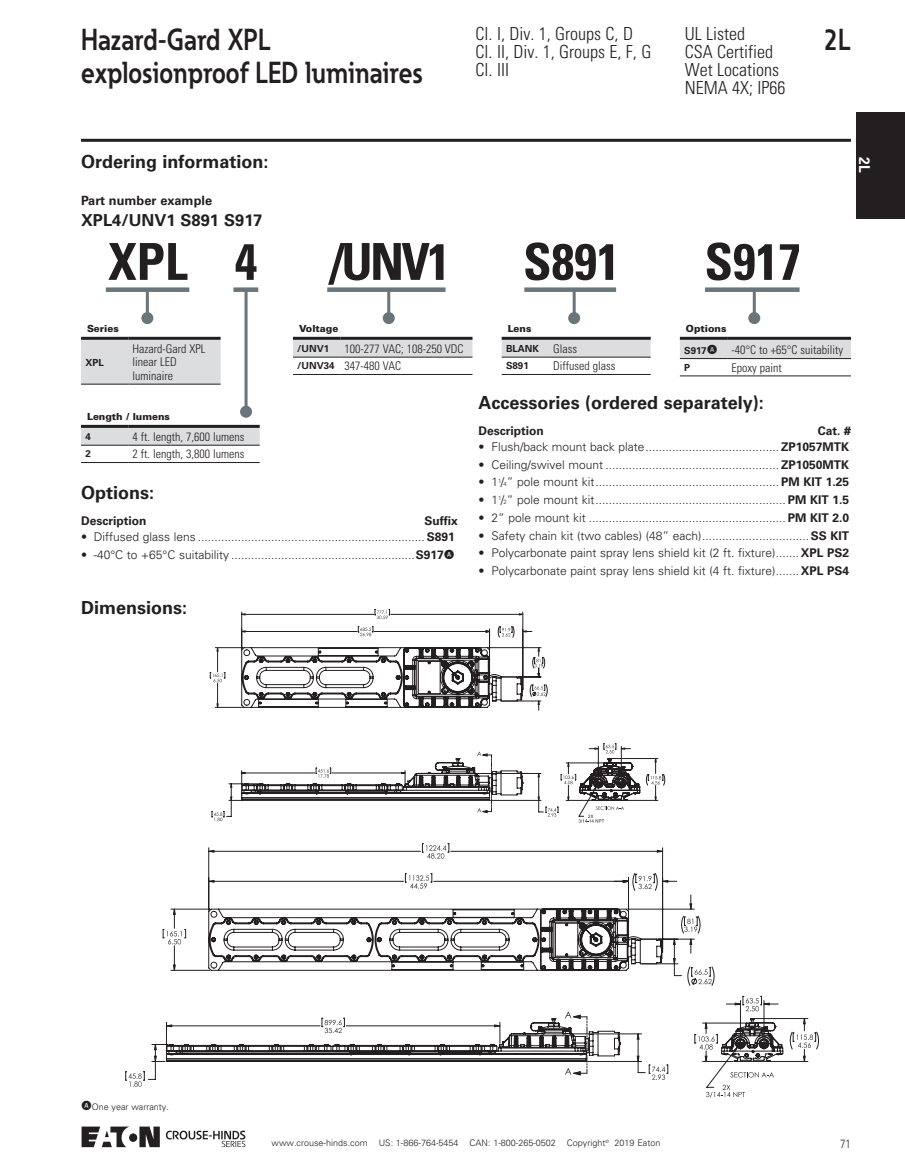
<style>
.page{position:relative;width:905px;height:1175px;background:#fff}
.page>*{position:absolute;margin:0;border:0;box-sizing:border-box;transform-origin:0 0}
.t1{font:700 condensed 51px "Univers LT Std";color:#231f20}
.t2{font:700 30px/33px "Eaton";color:#231f20;scale:.86 1}
.t3{font:300 condensed 18px/18px "Univers LT Std";color:#231f20}
.t4{font:700 18px "Univers LT Std";color:#231f20}
.t5{font:700 16.5px "Univers LT Std";color:#231f20}
.t6{font:700 15px "Univers LT Std";color:#fff;scale:.92 1}
.t7{font:700 12.75px "Univers LT Std";color:#231f20}
.t8{font:300 12px "Univers LT Std";color:#231f20}
.t9{font:300 condensed 12px/13.5px "Univers LT Std";color:#231f20}
.t10{font:700 12px "Univers LT Std";color:#231f20}
.t11{font:300 12px "Univers LT Std";color:#231f20;scale:.8 1}
.t12{font:900 9.75px "Univers LT Std";color:#231f20}
.t13{font:700 9.75px/19.6px "Univers LT Std";color:#231f20}
.t14{font:300 9px "Univers LT Std";color:#231f20}
.s1{font-weight:700;font-stretch:normal;font-size:9.75px}
.s2{font-weight:700}
.s3{font-weight:900}
.s4{font-weight:300;font-stretch:condensed;font-size:12px}
.s5{font-size:6px}
</style>
<div class="page">
<hr style="left:81px;top:139px;width:769px;height:3px;background:#231f20">
<div style="left:129px;top:1133px;width:8px;height:8px;background:#231f20;border-radius:50%"></div>
<svg style="left:139px;top:1126px;width:21px;height:21px"></svg>
<svg style="left:82px;top:1126px;width:48px;height:21px"></svg>
<div style="left:856px;top:112px;width:48px;height:106px;background:#231f20"></div>
<div style="left:81px;top:340px;width:139px;height:44px;background:#dcdddf"></div>
<hr style="left:81px;top:384px;width:47px;height:1px;background:#231f20">
<hr style="left:128px;top:384px;width:92px;height:1px;background:#231f20">
<hr style="left:81px;top:337px;width:47px;height:3px;background:#231f20">
<hr style="left:128px;top:337px;width:92px;height:3px;background:#231f20">
<div style="left:81px;top:428px;width:179px;height:17px;background:#dcdddf"></div>
<hr style="left:81px;top:445px;width:47px;height:1px;background:#231f20">
<hr style="left:128px;top:445px;width:132px;height:1px;background:#231f20">
<hr style="left:81px;top:462px;width:47px;height:1px;background:#231f20">
<hr style="left:128px;top:462px;width:132px;height:1px;background:#231f20">
<hr style="left:81px;top:425px;width:47px;height:3px;background:#231f20">
<hr style="left:128px;top:425px;width:132px;height:3px;background:#231f20">
<div style="left:293px;top:340px;width:179px;height:17px;background:#dcdddf"></div>
<hr style="left:293px;top:357px;width:47px;height:1px;background:#231f20">
<hr style="left:340px;top:357px;width:132px;height:1px;background:#231f20">
<hr style="left:293px;top:374px;width:47px;height:1px;background:#231f20">
<hr style="left:340px;top:374px;width:132px;height:1px;background:#231f20">
<hr style="left:293px;top:337px;width:47px;height:3px;background:#231f20">
<hr style="left:340px;top:337px;width:132px;height:3px;background:#231f20">
<hr style="left:680px;top:358px;width:47px;height:1px;background:#231f20">
<hr style="left:727px;top:358px;width:123px;height:1px;background:#231f20">
<hr style="left:680px;top:375px;width:47px;height:1px;background:#231f20">
<hr style="left:727px;top:375px;width:123px;height:1px;background:#231f20">
<hr style="left:680px;top:337px;width:47px;height:3px;background:#231f20">
<hr style="left:727px;top:337px;width:123px;height:3px;background:#231f20">
<div style="left:501px;top:340px;width:149px;height:17px;background:#dcdddf"></div>
<hr style="left:501px;top:357px;width:48px;height:1px;background:#231f20">
<hr style="left:549px;top:357px;width:101px;height:1px;background:#231f20">
<hr style="left:501px;top:374px;width:48px;height:1px;background:#231f20">
<hr style="left:549px;top:374px;width:101px;height:1px;background:#231f20">
<hr style="left:501px;top:337px;width:48px;height:3px;background:#231f20">
<hr style="left:549px;top:337px;width:101px;height:3px;background:#231f20">
<div style="left:106px;top:287px;width:83px;height:5px;background:#6a747b"></div>
<div style="left:233px;top:287px;width:25px;height:5px;background:#6a747b"></div>
<div style="left:327px;top:287px;width:118px;height:5px;background:#6a747b"></div>
<div style="left:524px;top:287px;width:92px;height:5px;background:#6a747b"></div>
<div style="left:705px;top:287px;width:94px;height:5px;background:#6a747b"></div>
<hr style="left:146px;top:290px;width:3px;height:28px;background:#6a747b">
<div style="left:141px;top:312px;width:12px;height:12px;background:#6a747b;border-radius:50%"></div>
<hr style="left:244px;top:290px;width:3px;height:122px;background:#6a747b">
<div style="left:240px;top:406px;width:12px;height:12px;background:#6a747b;border-radius:50%"></div>
<hr style="left:752px;top:290px;width:3px;height:28px;background:#6a747b">
<div style="left:748px;top:312px;width:12px;height:12px;background:#6a747b;border-radius:50%"></div>
<hr style="left:572px;top:290px;width:3px;height:28px;background:#6a747b">
<div style="left:568px;top:312px;width:12px;height:12px;background:#6a747b;border-radius:50%"></div>
<hr style="left:387px;top:290px;width:3px;height:28px;background:#6a747b">
<div style="left:383px;top:312px;width:12px;height:12px;background:#6a747b;border-radius:50%"></div>
<svg style="left:702px;top:1018px;width:116px;height:79px"></svg>
<svg style="left:694px;top:995px;width:89px;height:66px"></svg>
<svg style="left:125px;top:1011px;width:543px;height:76px"></svg>
<hr style="left:388px;top:1097px;width:154px;height:1px;background:#231f20">
<hr style="left:209px;top:1097px;width:153px;height:1px;background:#231f20">
<svg style="left:166px;top:1130px;width:79px;height:18px"></svg>
<hr style="left:615px;top:1105px;width:69px;height:1px;background:#231f20">
<hr style="left:630px;top:1133px;width:54px;height:1px;background:#231f20">
<hr style="left:171px;top:908px;width:39px;height:1px;background:#231f20">
<hr style="left:171px;top:970px;width:39px;height:1px;background:#231f20">
<svg style="left:163px;top:909px;width:10px;height:61px"></svg>
<svg style="left:208px;top:843px;width:526px;height:166px"></svg>
<svg style="left:211px;top:758px;width:455px;height:65px"></svg>
<svg style="left:217px;top:614px;width:316px;height:186px"></svg>
<svg style="left:241px;top:647px;width:399px;height:154px"></svg>
<svg style="left:680px;top:338px;width:170px;height:20px;background:#cbcbcd"></svg>
<h2 class="t2" style="left:81px;top:22px;width:399px">Hazard-Gard XPL explosionproof LED luminaires</h2>
<h3 class="t3" style="left:475px;top:24px;width:177px">Cl. I, Div. 1, Groups C, D<br>Cl. II, Div. 1, Groups E, F, G<br>Cl. III</h3>
<h3 class="t3" style="left:684px;top:24px;width:102px">UL Listed<br>CSA Certified<br>Wet Locations<br>NEMA 4X; IP66</h3>
<h3 class="t4" style="left:81px;top:151px;width:189px">Ordering information:</h3>
<p class="t7" style="left:81px;top:193px;width:133px">Part number example</p>
<h3 class="t5" style="left:81px;top:211px;width:183px">XPL4/UNV1 S891 S917</h3>
<h1 class="t1" style="left:108px;top:230px;width:150px">XPL 4</h1>
<h1 class="t1" style="left:330px;top:230px;width:122px">/UNV1</h1>
<h1 class="t1" style="left:523px;top:230px;width:98px">S891</h1>
<h1 class="t1" style="left:704px;top:230px;width:98px">S917</h1>
<h2 class="t2" style="left:823px;top:22px;width:33px">2L</h2>
<p class="t6" style="left:873px;top:157px;width:18px;rotate:90deg">2L</p>
<p class="t12" style="left:87px;top:323px;width:33px">Series</p>
<p class="t13" style="left:85px;top:352px;width:20px">XPL</p>
<p class="t9" style="left:133px;top:342px;width:74px">Hazard-Gard XPL linear LED luminaire</p>
<p class="t12" style="left:87px;top:411px;width:84px">Length / lumens</p>
<p class="t13" style="left:85px;top:427px;width:7px">4</p>
<p class="t9" style="left:133px;top:430px;width:113px">4 ft. length, 7,600 lumens</p>
<p class="t13" style="left:85px;top:444px;width:7px">2</p>
<p class="t9" style="left:133px;top:447px;width:113px">2 ft. length, 3,800 lumens</p>
<h3 class="t4" style="left:81px;top:482px;width:75px">Options:</h3>
<p class="t12" style="left:299px;top:323px;width:41px">Voltage</p>
<p class="t13" style="left:297px;top:339px;width:33px">/UNV1</p>
<p class="t9" style="left:297px;top:340px;width:168px;line-height:17.4px;text-indent:47px">100-277 VAC; 108-250 VDC <span class="s1">/UNV34</span> 347-480 VAC</p>
<p class="t10" style="left:81px;top:513px;width:67px">Description</p>
<p class="t10" style="left:424px;top:514px;width:35px">Suffix</p>
<p class="t8" style="left:81px;top:529px;width:375px">• Diffused glass lens .................................................................... <span class="s2">S891</span></p>
<p class="t8" style="left:81px;top:547px;width:364px">• -40°C to +65°C suitability .......................................................<span class="s2">S917</span></p>
<h3 class="t4" style="left:81px;top:596px;width:108px">Dimensions:</h3>
<p class="t13" style="left:506px;top:319px;width:73px"><span class="s3">Lens<br></span>BLANK <span class="s4">Glass</span></p>
<p class="t13" style="left:506px;top:356px;width:24px">S891</p>
<p class="t9" style="left:553px;top:359px;width:64px">Diffused glass</p>
<p class="t12" style="left:686px;top:323px;width:42px">Options</p>
<p class="t13" style="left:684px;top:341px;width:24px">S917</p>
<p class="t9" style="left:731px;top:342px;width:113px">-40°C to +65°C suitability</p>
<p class="t13" style="left:684px;top:357px;width:7px">P</p>
<p class="t9" style="left:731px;top:360px;width:52px">Epoxy paint</p>
<h3 class="t4" style="left:478px;top:392px;width:287px">Accessories (ordered separately):</h3>
<p class="t10" style="left:817px;top:423px;width:35px">Cat. #</p>
<p class="t8" style="left:478px;top:439px;width:372px">• Flush/back mount back plate........................................ <span class="s2">ZP1057MTK</span></p>
<p class="t8" style="left:478px;top:457px;width:372px">• Ceiling/swivel mount .................................................... <span class="s2">ZP1050MTK</span></p>
<p class="t8" style="left:478px;top:475px;width:372px">• 1<sup>1</sup>/<span class="s5">4</span>” pole mount kit....................................................... <span class="s2">PM KIT 1.25</span></p>
<p class="t8" style="left:478px;top:493px;width:372px">• 1<sup>1</sup>/<span class="s5">2</span>” pole mount kit......................................................... <span class="s2">PM KIT 1.5</span></p>
<p class="t8" style="left:478px;top:510px;width:372px">• 2” pole mount kit ........................................................... <span class="s2">PM KIT 2.0</span></p>
<p class="t8" style="left:478px;top:528px;width:372px">• Safety chain kit (two cables) (48” each)................................ <span class="s2">SS KIT</span></p>
<p class="t8" style="left:478px;top:546px;width:372px">• Polycarbonate paint spray lens shield kit (2 ft. fixture)....... <span class="s2">XPL PS2</span></p>
<p class="t8" style="left:478px;top:564px;width:372px">• Polycarbonate paint spray lens shield kit (4 ft. fixture)....... <span class="s2">XPL PS4</span></p>
<p class="t10" style="left:478px;top:423px;width:67px">Description</p>
<p class="t14" style="left:92px;top:1101px;width:79px">One year warranty.</p>
<p class="t14" style="left:271px;top:1136px;width:390px">www.crouse-hinds.com US: 1-866-764-5454 CAN: 1-800-265-0502 Copyright<sup>©</sup> 2019 Eaton</p>
<p class="t11" style="left:840px;top:1136px;width:15px">71</p>
</div>
